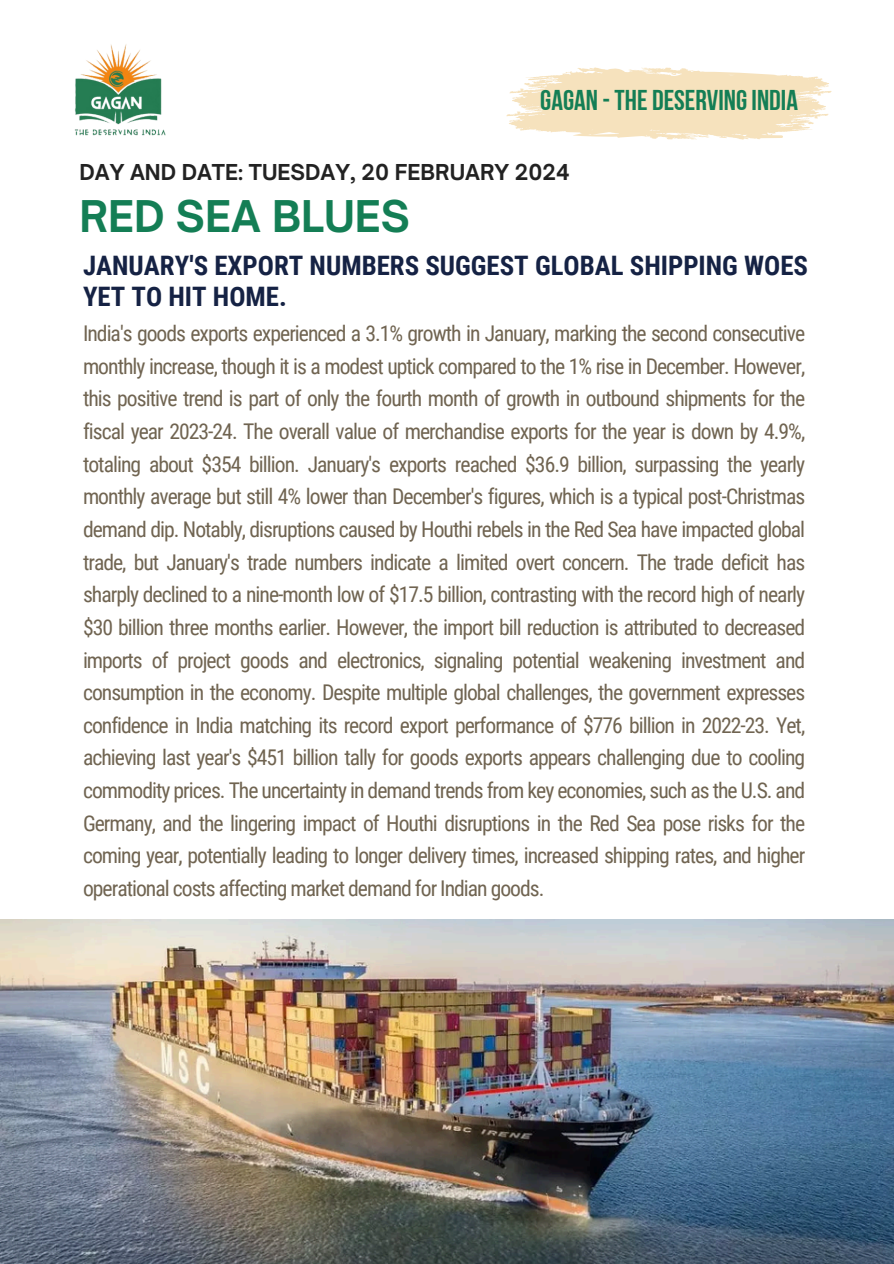
<style>
.page{position:relative;width:894px;height:1264px;background:#fff}
.page>*{position:absolute;margin:0;border:0;box-sizing:border-box;transform-origin:0 0}
.t1{font:700 41.85px "Open Sauce One";color:#147e55}
.t2{font:28.5px "Bebas Neue Cyrillic";color:#147e55}
.t3{font:700 26.85px/31.5px "Roboto Condensed";color:#152244}
.t4{font:21.6px/32.7px "Roboto Condensed";letter-spacing:-.045em;color:#706451;text-align:justify}
.t5{font:700 21px "Open Sauce One";color:#222}
</style>
<div class="page">
<img style="left:75px;top:44px;width:91px;height:92px">
<svg style="left:506px;top:67px;width:325px;height:73px"></svg>
<img style="left:0;top:919px;width:893px;height:344px">
<h1 class="t2" style="left:540px;top:88px;width:259px">GAGAN -THE DESERVINGINDIA</h1>
<p class="t5" style="left:79px;top:159px;width:491px">DAY AND DATE: TUESDAY, 20 FEBRUARY 2024</p>
<p class="t1" style="left:79px;top:191px;width:332px">RED SEA BLUES</p>
<h2 class="t3" style="left:83px;top:250px;width:726px">JANUARY'S EXPORT NUMBERS SUGGEST GLOBAL SHIPPING WOES<br>YET TO HIT HOME.</h2>
<p class="t4" style="left:83px;top:317px;width:723px">India's goods exports experienced a 3.1% growth in January, marking the second consecutive monthly increase, though it is a modest uptick compared to the 1% rise in December. However, this positive trend is part of only the fourth month of growth in outbound shipments for the fiscal year 2023-24. The overall value of merchandise exports for the year is down by 4.9%, totaling about $354 billion. January's exports reached $36.9 billion, surpassing the yearly monthly average but still 4% lower than December's figures, which is a typical post-Christmas demand dip. Notably, disruptions caused by Houthi rebels in the Red Sea have impacted global trade, but January's trade numbers indicate a limited overt concern. The trade deficit has sharply declined to a nine-month low of $17.5 billion, contrasting with the record high of nearly $30 billion three months earlier. However, the import bill reduction is attributed to decreased imports of project goods and electronics, signaling potential weakening investment and consumption in the economy. Despite multiple global challenges, the government expresses confidence in India matching its record export performance of $776 billion in 2022-23. Yet, achieving last year's $451 billion tally for goods exports appears challenging due to cooling commodity prices. The uncertainty in demand trends from key economies, such as the U.S. and Germany, and the lingering impact of Houthi disruptions in the Red Sea pose risks for the coming year, potentially leading to longer delivery times, increased shipping rates, and higher operational costs affecting market demand for Indian goods.</p>
</div>
